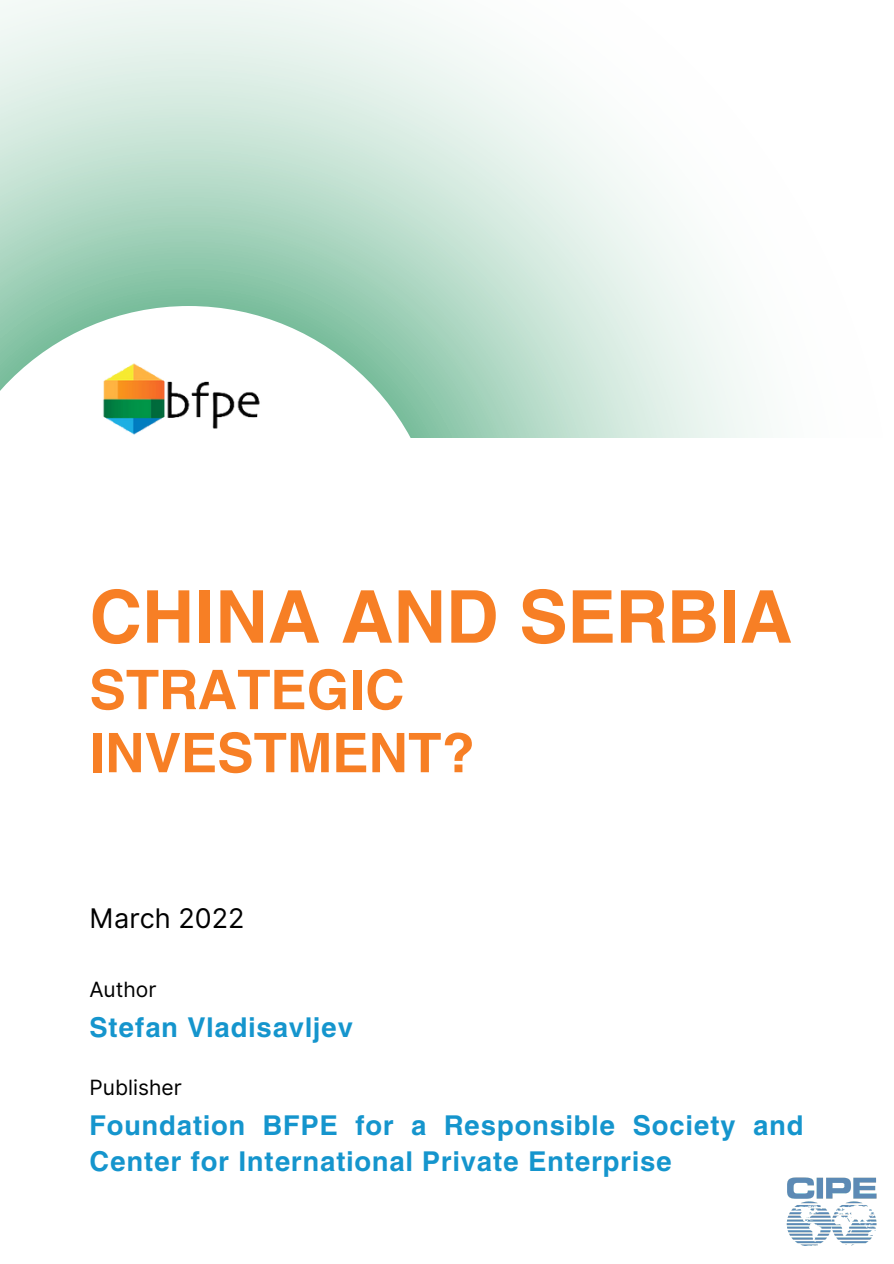
<style>
.page{position:relative;width:894px;height:1264px;background:#fff}
.page>*{position:absolute;margin:0;border:0;box-sizing:border-box;transform-origin:0 0}
.t1{font:700 72px "Helios";color:#f77f25}
.t2{font:700 54px/63px "Helios";color:#f77f25}
.t3{font:700 27px/36px "Helios";letter-spacing:.035em;color:#1595cd}
.t4{font:27px "Inter";color:#000}
.t5{font:21px "Inter";color:#000}
</style>
<div class="page">
<svg style="left:0;top:0;width:762px;height:438px"></svg>
<img style="left:100px;top:361px;width:178px;height:77px">
<img style="left:786px;top:1177px;width:91px;height:69px">
<p class="t1" style="left:89px;top:571px;width:704px">CHINA AND SERBIA</p>
<p class="t2" style="left:89px;top:657px;width:387px">STRATEGIC<br>INVESTMENT?</p>
<p class="t4" style="left:89px;top:902px;width:156px">March 2022</p>
<p class="t5" style="left:89px;top:976px;width:69px">Author</p>
<p class="t3" style="left:89px;top:1008px;width:265px">Stefan Vladisavljev</p>
<p class="t5" style="left:89px;top:1074px;width:94px">Publisher</p>
<p class="t3" style="left:89px;top:1106px;width:715px">Foundation BFPE for a Responsible Society and<br>Center for International Private Enterprise</p>
</div>
